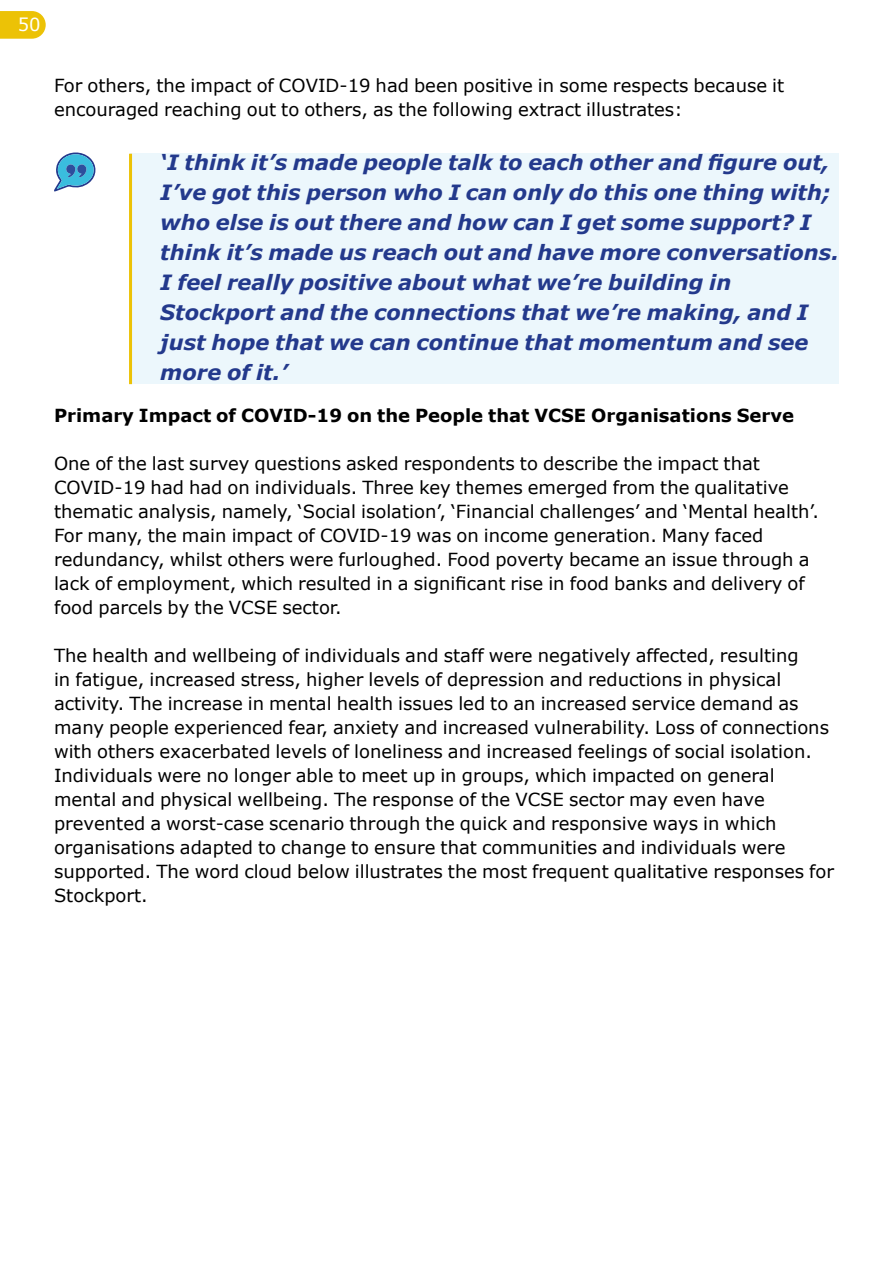
<style>
.page{position:relative;width:893px;height:1263px;background:#fff}
.page>*{position:absolute;margin:0;border:0;box-sizing:border-box;transform-origin:0 0}
.t1{font:italic 700 21px/30px "Verdana";color:#23398c}
.t2{font:18px/24px "Verdana";color:#000}
.t3{font:700 18px "Verdana";color:#000}
.t4{font:18px "Verdana";color:#fff}
</style>
<div class="page">
<svg style="left:54px;top:152px;width:42px;height:39px"></svg>
<svg style="left:0;top:11px;width:46px;height:28px"></svg>
<div style="left:131px;top:154px;width:708px;height:230px;background:#ecf7fc"></div>
<hr style="left:129px;top:154px;width:3px;height:230px;background:#ecc206">
<p class="t4" style="left:18px;top:13px;width:24px">50</p>
<p class="t2" style="left:54px;top:73px;width:732px">For others, the impact of COVID-19 had been positive in some respects because it encouraged reaching out to others, as the following extract illustrates:</p>
<p class="t1" style="left:160px;top:147px;width:680px">‘I think it’s made people talk to each other and figure out, I’ve got this person who I can only do this one thing with; who else is out there and how can I get some support? I think it’s made us reach out and have more conversations.<br>I feel really positive about what we’re building in Stockport and the connections that we’re making, and I just hope that we can continue that momentum and see more of it.’</p>
<p class="t3" style="left:54px;top:404px;width:742px">Primary Impact of COVID-19 on the People that VCSE Organisations Serve</p>
<p class="t2" style="left:54px;top:451px;width:767px">One of the last survey questions asked respondents to describe the impact that COVID-19 had had on individuals. Three key themes emerged from the qualitative thematic analysis, namely, ‘Social isolation’, ‘Financial challenges’ and ‘Mental health’.<br>For many, the main impact of COVID-19 was on income generation. Many faced redundancy, whilst others were furloughed. Food poverty became an issue through a lack of employment, which resulted in a significant rise in food banks and delivery of food parcels by the VCSE sector.</p>
<p class="t2" style="left:54px;top:643px;width:782px">The health and wellbeing of individuals and staff were negatively affected, resulting<br>in fatigue, increased stress, higher levels of depression and reductions in physical activity. The increase in mental health issues led to an increased service demand as many people experienced fear, anxiety and increased vulnerability. Loss of connections with others exacerbated levels of loneliness and increased feelings of social isolation.<br>Individuals were no longer able to meet up in groups, which impacted on general mental and physical wellbeing. The response of the VCSE sector may even have prevented a worst-case scenario through the quick and responsive ways in which organisations adapted to change to ensure that communities and individuals were supported. The word cloud below illustrates the most frequent qualitative responses for Stockport.</p>
</div>
